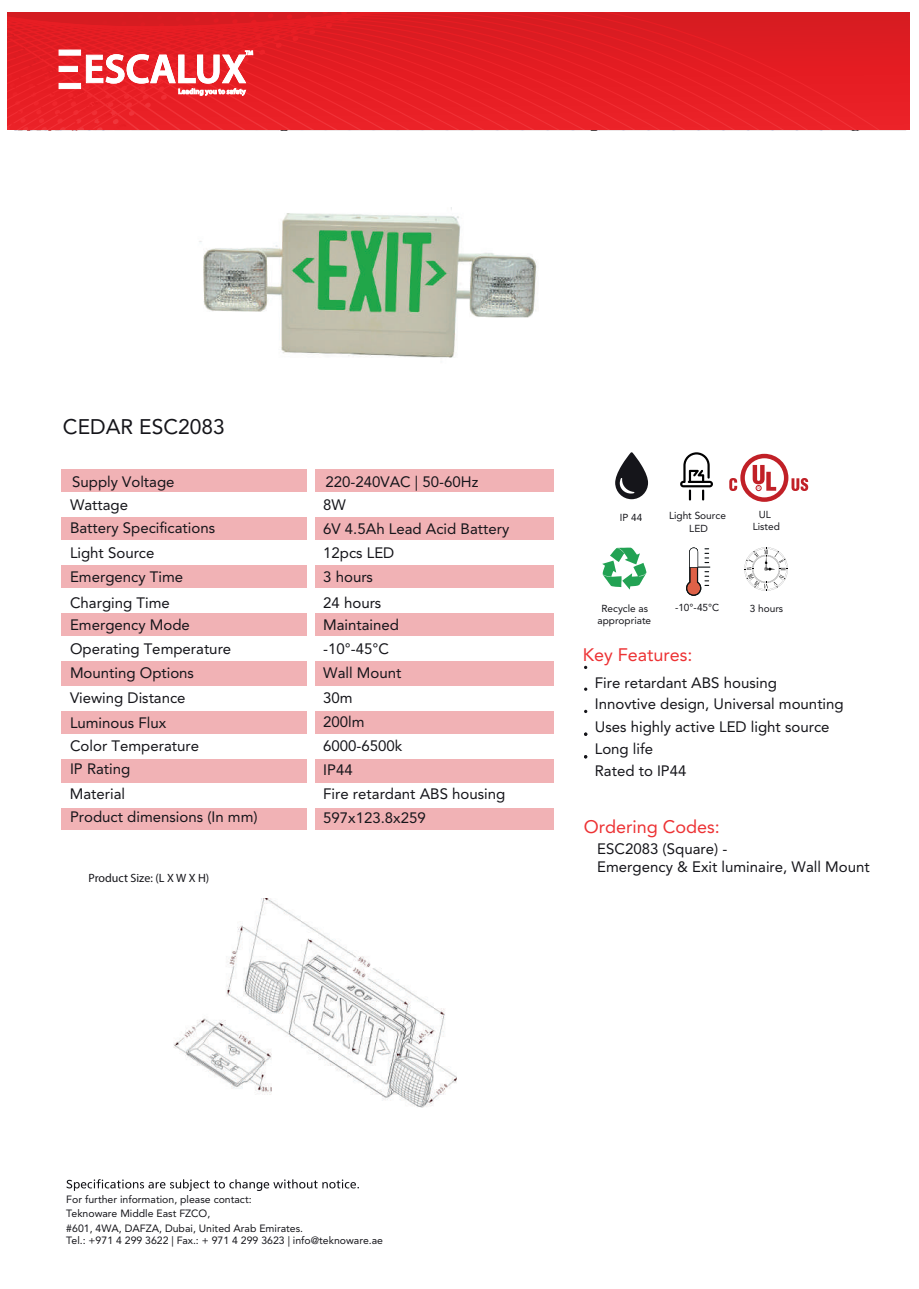
<style>
.page{position:relative;width:919px;height:1289px;background:#fff}
.page>*{position:absolute;margin:0;border:0;box-sizing:border-box;transform-origin:0 0}
.t1{font:21px "Avenir LT Std";color:#15151a}
.t2{font:18px "Avenir LT Std";color:#ed3234}
.t3{font:15px/24.2px "Avenir LT Std";color:#15151a}
.t4{font:12px "Myriad Pro";color:#15151a}
.t5{font:10.5px/14.4px "Avenir LT Std";color:#15151a}
.t6{font:10.05px "Avenir LT Std";color:#15151a}
</style>
<div class="page">
<div style="left:62px;top:469px;width:492px;height:360px;background:#f1b2b5"></div>
<div style="left:307px;top:461px;width:7px;height:372px;background:#fff"></div>
<svg style="left:66px;top:1179px;width:293px;height:11px"></svg>
<div style="left:61px;top:540px;width:247px;height:24px;background:#fff"></div>
<div style="left:314px;top:540px;width:240px;height:24px;background:#fff"></div>
<div style="left:314px;top:588px;width:240px;height:24px;background:#fff"></div>
<div style="left:61px;top:588px;width:247px;height:24px;background:#fff"></div>
<div style="left:61px;top:637px;width:247px;height:24px;background:#fff"></div>
<div style="left:314px;top:637px;width:240px;height:24px;background:#fff"></div>
<div style="left:314px;top:686px;width:240px;height:24px;background:#fff"></div>
<div style="left:61px;top:686px;width:247px;height:24px;background:#fff"></div>
<div style="left:314px;top:734px;width:240px;height:24px;background:#fff"></div>
<div style="left:61px;top:734px;width:247px;height:24px;background:#fff"></div>
<div style="left:61px;top:492px;width:247px;height:24px;background:#fff"></div>
<div style="left:314px;top:492px;width:240px;height:24px;background:#fff"></div>
<div style="left:314px;top:783px;width:240px;height:24px;background:#fff"></div>
<div style="left:61px;top:783px;width:247px;height:24px;background:#fff"></div>
<img style="left:199px;top:207px;width:338px;height:151px">
<img style="left:173px;top:898px;width:283px;height:208px">
<svg style="left:615px;top:452px;width:33px;height:47px"></svg>
<svg style="left:602px;top:547px;width:44px;height:42px"></svg>
<svg style="left:686px;top:547px;width:24px;height:49px"></svg>
<svg style="left:680px;top:452px;width:33px;height:48px"></svg>
<svg style="left:744px;top:547px;width:43px;height:43px"></svg>
<svg style="left:729px;top:454px;width:79px;height:48px"></svg>
<div style="left:7px;top:12px;width:902px;height:117px;background:linear-gradient(to right,#d91c22,#d81c21)"></div>
<svg style="left:7px;top:24px;width:902px;height:106px;background:#e5262b"></svg>
<h1 class="t1" style="left:63px;top:414px;width:163px">CEDAR ESC2083</h1>
<p class="t3" style="left:72px;top:469px;width:104px">Supply Voltage</p>
<p class="t3" style="left:325px;top:469px;width:154px">220-240VAC | 50-60Hz</p>
<p class="t3" style="left:70px;top:494px;width:147px;line-height:22.5px">Wattage<br>Battery Specifications</p>
<p class="t3" style="left:323px;top:493px;width:187px">8W<br>6V 4.5Ah Lead Acid Battery</p>
<p class="t3" style="left:70px;top:541px;width:86px">Light Source</p>
<p class="t3" style="left:323px;top:541px;width:73px">12pcs LED</p>
<p class="t3" style="left:70px;top:565px;width:115px">Emergency Time</p>
<p class="t3" style="left:323px;top:565px;width:51px">3 hours</p>
<p class="t3" style="left:70px;top:590px;width:101px">Charging Time</p>
<p class="t3" style="left:323px;top:590px;width:60px">24 hours</p>
<p class="t3" style="left:70px;top:613px;width:121px">Emergency Mode</p>
<p class="t3" style="left:323px;top:613px;width:77px">Maintained</p>
<p class="t6" style="left:619px;top:512px;width:24px">IP 44</p>
<p class="t6" style="left:669px;top:510px;width:58px">Light Source</p>
<p class="t6" style="left:758px;top:508px;width:14px">UL</p>
<p class="t6" style="left:689px;top:522px;width:20px">LED</p>
<p class="t6" style="left:752px;top:521px;width:29px">Listed</p>
<p class="t6" style="left:601px;top:602px;width:48px">Recycle as</p>
<p class="t6" style="left:675px;top:602px;width:46px">-10°-45°C</p>
<p class="t6" style="left:749px;top:602px;width:35px">3 hours</p>
<p class="t6" style="left:597px;top:614px;width:55px">appropriate</p>
<p class="t3" style="left:70px;top:637px;width:163px">Operating Temperature</p>
<p class="t3" style="left:70px;top:661px;width:125px">Mounting Options</p>
<p class="t3" style="left:70px;top:686px;width:117px">Viewing Distance</p>
<p class="t3" style="left:70px;top:710px;width:98px">Luminous Flux</p>
<p class="t3" style="left:70px;top:733px;width:130px">Color Temperature</p>
<p class="t3" style="left:70px;top:782px;width:189px;line-height:22.5px">Material<br>Product dimensions (In mm)</p>
<p class="t3" style="left:70px;top:756px;width:62px">IP Rating</p>
<p class="t4" style="left:88px;top:870px;width:122px">Product Size: (L X W X H)</p>
<p class="t3" style="left:323px;top:637px;width:184px">-10°-45°C<br>Wall Mount<br>30m<br>200lm<br>6000-6500k<br>IP44<br>Fire retardant ABS housing<br>597x123.8x259</p>
<p class="t2" style="left:582px;top:644px;width:111px">Key Features:</p>
<p class="t2" style="left:583px;top:816px;width:138px">Ordering Codes:</p>
<p class="t3" style="left:597px;top:840px;width:274px;line-height:18px">ESC2083 (Square) -<br>Emergency &amp; Exit luminaire, Wall Mount</p>
<p class="t3" style="left:594px;top:671px;width:184px">Fire retardant ABS housing</p>
<p class="t3" style="left:594px;top:692px;width:250px">Innovtive design, Universal mounting</p>
<p class="t3" style="left:594px;top:737px;width:60px">Long life</p>
<p class="t3" style="left:594px;top:714px;width:236px">Uses highly active LED light source</p>
<p class="t3" style="left:594px;top:759px;width:93px">Rated to IP44</p>
<p class="t5" style="left:66px;top:1191px;width:238px">For further information, please contact:<br>Teknoware Middle East FZCO,<br>#601, 4WA, DAFZA, Dubai, United Arab Emirates.</p>
<p class="t5" style="left:66px;top:1233px;width:318px">Tel.: +971 4 299 3622 | Fax.: + 971 4 299 3623 | info@teknoware.ae</p>
</div>
